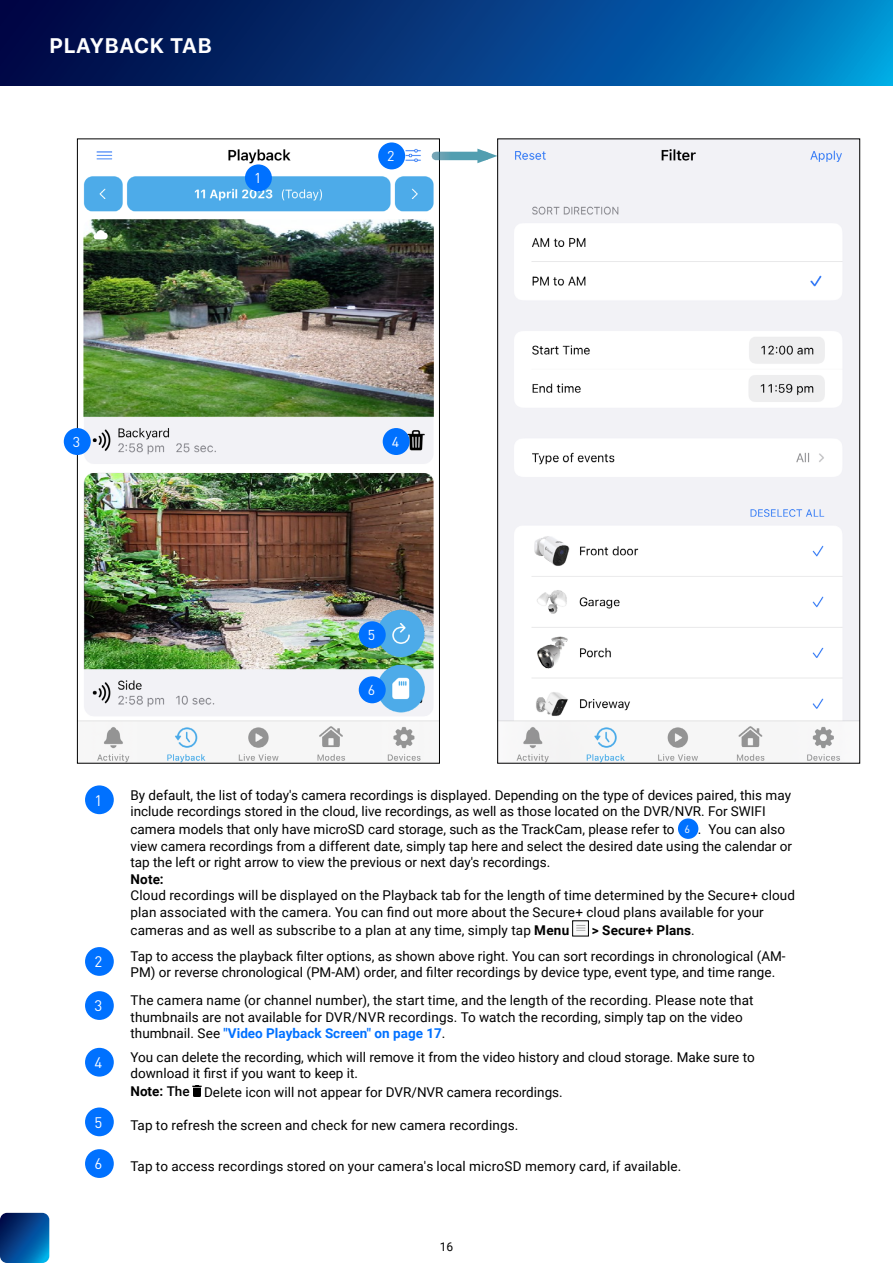
<style>
.page{position:relative;width:893px;height:1263px;background:#fff}
.page>*{position:absolute;margin:0;border:0;box-sizing:border-box;transform-origin:0 0}
.t1{font:700 21px "SF Pro Text";color:#fff}
.t2{font:15.15px "DIN Pro";color:#fff}
.t3{font:14.1px "DIN Pro";color:#fff}
.t4{font:13.5px/16.5px "Roboto";color:#000}
.t5{font:700 13.5px "Roboto";letter-spacing:.01em;color:#000}
.t6{font:12px "Roboto";color:#000}
.s1{font-family:"DIN Pro";font-size:10.8px;color:#fff}
.s2{font-style:italic}
.s3{font-weight:700}
.s4{font-weight:400}
.s5{font-weight:700;color:#0071ff}
.s6{font-weight:500}
</style>
<div class="page">
<svg style="left:0;top:1213px;width:49px;height:50px"></svg>
<svg style="left:0;top:0;width:892px;height:85px"></svg>
<svg style="left:892px;top:0;width:1px;height:85px"></svg>
<div style="left:678px;top:818px;width:20px;height:21px;background:#0071ff;border-radius:50%"></div>
<img style="left:576px;top:924px;width:10px;height:7px">
<img style="left:192px;top:1085px;width:10px;height:12px">
<div style="left:85px;top:991px;width:29px;height:29px;background:#0071ff;border-radius:50%"></div>
<div style="left:85px;top:947px;width:29px;height:29px;background:#0071ff;border-radius:50%"></div>
<div style="left:85px;top:1107px;width:29px;height:29px;background:#0071ff;border-radius:50%"></div>
<div style="left:85px;top:1149px;width:29px;height:29px;background:#0071ff;border-radius:50%"></div>
<div style="left:85px;top:1048px;width:29px;height:28px;background:#0071ff;border-radius:50%"></div>
<div style="left:85px;top:785px;width:29px;height:29px;background:#0071ff;border-radius:50%"></div>
<img style="left:79px;top:144px;width:359px;height:617px">
<img style="left:499px;top:141px;width:359px;height:620px">
<div style="left:359px;top:676px;width:27px;height:27px;background:#0071ff;border-radius:50%"></div>
<div style="left:359px;top:621px;width:27px;height:27px;background:#0071ff;border-radius:50%"></div>
<div style="left:383px;top:428px;width:27px;height:27px;background:#0071ff;border-radius:50%"></div>
<div style="left:64px;top:428px;width:27px;height:27px;background:#0071ff;border-radius:50%"></div>
<div style="left:245px;top:164px;width:27px;height:27px;background:#0071ff;border-radius:50%"></div>
<div style="left:378px;top:142px;width:27px;height:27px;background:#0071ff;border-radius:50%"></div>
<svg style="left:436px;top:152px;width:41px;height:8px"></svg>
<svg style="left:477px;top:149px;width:20px;height:14px"></svg>
<h1 class="t1" style="left:49px;top:33px;width:164px">PLAYBACK TAB</h1>
<p class="t3" style="left:254px;top:167px;width:9px">1</p>
<p class="t3" style="left:387px;top:145px;width:9px">2</p>
<p class="t3" style="left:73px;top:431px;width:9px">3</p>
<p class="t3" style="left:392px;top:431px;width:9px">4</p>
<p class="t3" style="left:368px;top:624px;width:9px">5</p>
<p class="t3" style="left:368px;top:679px;width:9px">6</p>
<p class="t2" style="left:95px;top:788px;width:9px">1</p>
<p class="t4" style="left:130px;top:786px;width:662px">By default, the list of today's camera recordings is displayed. Depending on the type of devices paired, this may include recordings stored in the cloud, live recordings, as well as those located on the DVR/NVR. For SWIFI</p>
<p class="t4" style="left:130px;top:821px;width:663px">camera models that only have microSD card storage, such as the TrackCam, please refer to <span class="s1">6</span> <span class="s2">.</span> You can also view camera recordings from a different date, simply tap here and select the desired date using the calendar or tap the left or right arrow to view the previous or next day's recordings.</p>
<p class="t5" style="left:130px;top:869px;width:35px">Note:</p>
<p class="t4" style="left:130px;top:886px;width:666px">Cloud recordings will be displayed on the Playback tab for the length of time determined by the Secure+ cloud plan associated with the camera. You can find out more about the Secure+ cloud plans available for your</p>
<p class="t4" style="left:130px;top:921px;width:440px">cameras and as well as subscribe to a plan at any time, simply tap <span class="s3">Menu</span></p>
<p class="t5" style="left:592px;top:920px;width:104px">&gt; Secure+ Plans<span class="s4">.</span></p>
<p class="t2" style="left:95px;top:950px;width:9px">2</p>
<p class="t4" style="left:130px;top:948px;width:657px">Tap to access the playback filter options, as shown above right. You can sort recordings in chronological (AM-<br>PM) or reverse chronological (PM-AM) order, and filter recordings by device type, event type, and time range.</p>
<p class="t2" style="left:95px;top:994px;width:9px">3</p>
<p class="t4" style="left:130px;top:992px;width:625px">The camera name (or channel number), the start time, and the length of the recording. Please note that thumbnails are not available for DVR/NVR recordings. To watch the recording, simply tap on the video thumbnail. See <span class="s5">"Video Playback Screen" on page 17</span>.</p>
<p class="t2" style="left:95px;top:1050px;width:9px">4</p>
<p class="t4" style="left:130px;top:1048px;width:626px">You can delete the recording, which will remove it from the video history and cloud storage. Make sure to download it first if you want to keep it.</p>
<p class="t4" style="left:130px;top:1083px;width:434px"><span class="s3">Note:</span> <span class="s6">The</span> Delete icon will not appear for DVR/NVR camera recordings.</p>
<p class="t2" style="left:95px;top:1110px;width:9px">5</p>
<p class="t2" style="left:95px;top:1152px;width:9px">6</p>
<p class="t4" style="left:130px;top:1116px;width:389px">Tap to refresh the screen and check for new camera recordings.</p>
<p class="t4" style="left:130px;top:1157px;width:552px">Tap to access recordings stored on your camera's local microSD memory card, if available.</p>
<p class="t6" style="left:440px;top:1238px;width:15px">16</p>
</div>
